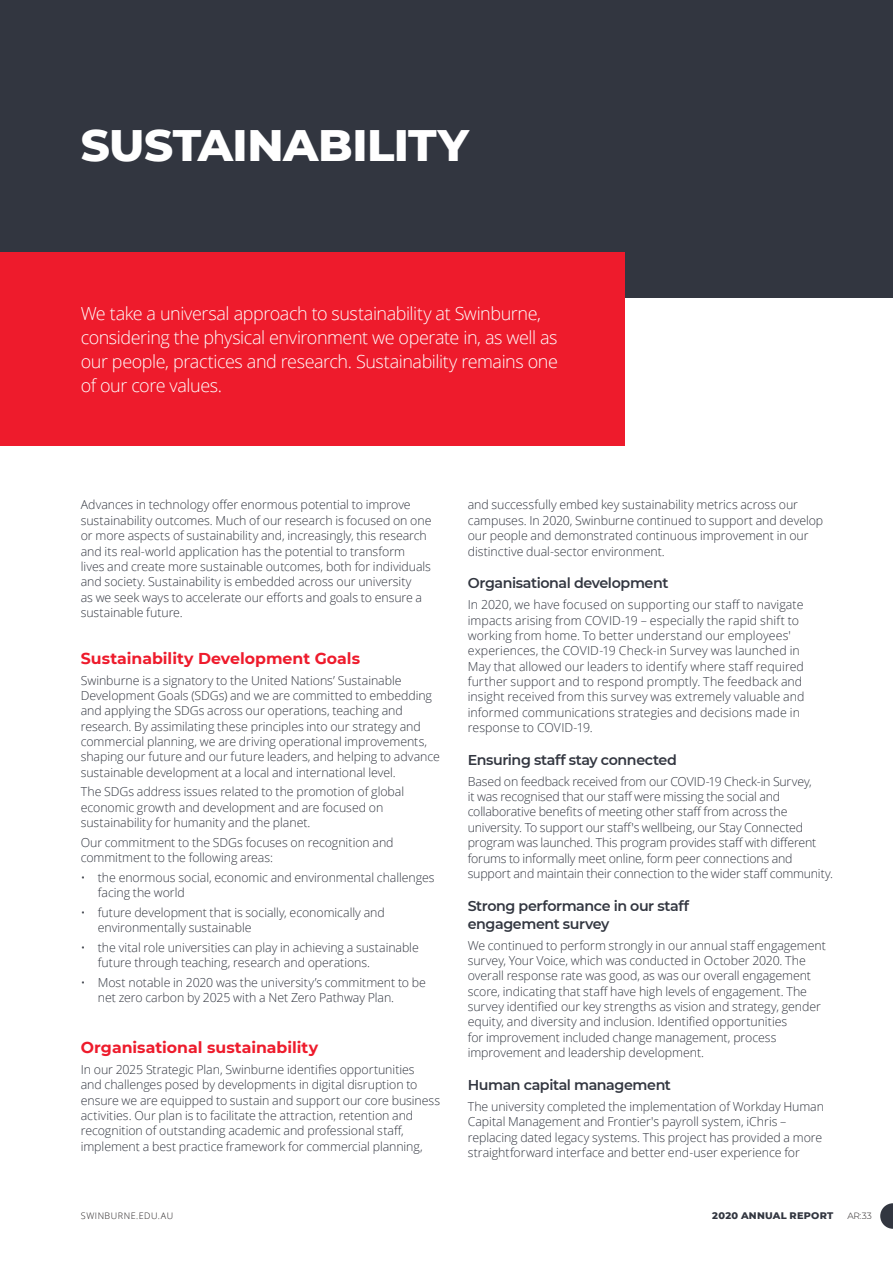
<style>
.page{position:relative;width:893px;height:1263px;background:#fff}
.page>*{position:absolute;margin:0;border:0;box-sizing:border-box;transform-origin:0 0}
.t1{font:800 45px "Montserrat";letter-spacing:-.01em;color:#fff}
.t2{font:300 18px/24px "Open Sans";letter-spacing:-.025em;color:#fff}
.t3{font:700 15.75px "Montserrat";color:#ee1b2c}
.t4{font:600 14.25px/18px "Montserrat";letter-spacing:-.03em;color:#323640}
.t5{font:300 12.3px/15.3px "Open Sans";letter-spacing:-.005em;color:#323640}
.t6{font:800 9.75px "Montserrat";letter-spacing:.03em;color:#323640}
.t7{font:300 9px "Open Sans";letter-spacing:.055em;color:#231f20}
.t8{font:300 9px "Montserrat";color:#231f20}
</style>
<div class="page">
<svg style="left:880px;top:1203px;width:13px;height:26px"></svg>
<div style="left:1px;top:0;width:892px;height:297px;background:#323640"></div>
<div style="left:0;top:252px;width:625px;height:194px;background:#ee1b2c"></div>
<h1 class="t1" style="left:81px;top:112px;width:390px">SUSTAINABILITY</h1>
<h2 class="t2" style="left:81px;top:301px;width:479px">We take a universal approach to sustainability at Swinburne, considering the physical environment we operate in, as well as our people, practices and research. Sustainability remains one of our core values.</h2>
<p class="t5" style="left:81px;top:497px;width:352px">Advances in technology offer enormous potential to improve sustainability outcomes. Much of our research is focused on one or more aspects of sustainability and, increasingly, this research and its real-world application has the potential to transform lives and create more sustainable outcomes, both for individuals and society. Sustainability is embedded across our university<br>as we seek ways to accelerate our efforts and goals to ensure a sustainable future.</p>
<p class="t3" style="left:81px;top:647px;width:281px">Sustainability Development Goals</p>
<p class="t5" style="left:81px;top:672px;width:361px">Swinburne is a signatory to the United Nations’ Sustainable Development Goals (SDGs) and we are committed to embedding and applying the SDGs across our operations, teaching and research. By assimilating these principles into our strategy and commercial planning, we are driving operational improvements, shaping our future and our future leaders, and helping to advance sustainable development at a local and international level.</p>
<p class="t5" style="left:81px;top:784px;width:325px">The SDGs address issues related to the promotion of global economic growth and development and are focused on sustainability for humanity and the planet.</p>
<p class="t5" style="left:81px;top:834px;width:314px">Our commitment to the SDGs focuses on recognition and commitment to the following areas:</p>
<p class="t5" style="left:98px;top:869px;width:338px;text-indent:-17px">• the enormous social, economic and environmental challenges facing the world</p>
<p class="t5" style="left:98px;top:904px;width:288px;text-indent:-17px">• future development that is socially, economically and environmentally sustainable</p>
<p class="t5" style="left:98px;top:939px;width:323px;text-indent:-17px">• the vital role universities can play in achieving a sustainable future through teaching, research and operations.</p>
<p class="t5" style="left:98px;top:974px;width:330px;text-indent:-17px">• Most notable in 2020 was the university’s commitment to be net zero carbon by 2025 with a Net Zero Pathway Plan.</p>
<p class="t3" style="left:81px;top:1036px;width:239px">Organisational sustainability</p>
<p class="t5" style="left:81px;top:1061px;width:361px">In our 2025 Strategic Plan, Swinburne identifies opportunities<br>and challenges posed by developments in digital disruption to ensure we are equipped to sustain and support our core business activities. Our plan is to facilitate the attraction, retention and recognition of outstanding academic and professional staff, implement a best practice framework for commercial planning,</p>
<p class="t5" style="left:468px;top:497px;width:357px">and successfully embed key sustainability metrics across our campuses. In 2020, Swinburne continued to support and develop our people and demonstrated continuous improvement in our distinctive dual-sector environment.</p>
<p class="t4" style="left:468px;top:574px;width:202px">Organisational development</p>
<p class="t5" style="left:468px;top:597px;width:338px">In 2020, we have focused on supporting our staff to navigate impacts arising from COVID-19 – especially the rapid shift to working from home. To better understand our employees' experiences, the COVID-19 Check-in Survey was launched in May that allowed our leaders to identify where staff required further support and to respond promptly. The feedback and insight received from this survey was extremely valuable and informed communications strategies and decisions made in response to COVID-19.</p>
<p class="t4" style="left:468px;top:750px;width:211px">Ensuring staff stay connected</p>
<p class="t5" style="left:468px;top:773px;width:367px">Based on feedback received from our COVID-19 Check-in Survey,<br>it was recognised that our staff were missing the social and collaborative benefits of meeting other staff from across the university. To support our staff's wellbeing, our Stay Connected program was launched. This program provides staff with different forums to informally meet online, form peer connections and support and maintain their connection to the wider staff community.</p>
<p class="t4" style="left:468px;top:896px;width:223px">Strong performance in our staff engagement survey</p>
<p class="t5" style="left:468px;top:937px;width:360px">We continued to perform strongly in our annual staff engagement survey, Your Voice, which was conducted in October 2020. The overall response rate was good, as was our overall engagement score, indicating that staff have high levels of engagement. The survey identified our key strengths as vision and strategy, gender equity, and diversity and inclusion. Identified opportunities<br>for improvement included change management, process improvement and leadership development.</p>
<p class="t4" style="left:468px;top:1075px;width:205px">Human capital management</p>
<p class="t5" style="left:468px;top:1098px;width:358px">The university completed the implementation of Workday Human Capital Management and Frontier's payroll system, iChris – replacing dated legacy systems. This project has provided a more straightforward interface and better end-user experience for</p>
<p class="t7" style="left:81px;top:1209px;width:94px">SWINBURNE.EDU.AU</p>
<p class="t6" style="left:712px;top:1208px;width:123px">2020 ANNUAL REPORT</p>
<p class="t8" style="left:847px;top:1209px;width:26px">AR:33</p>
</div>
